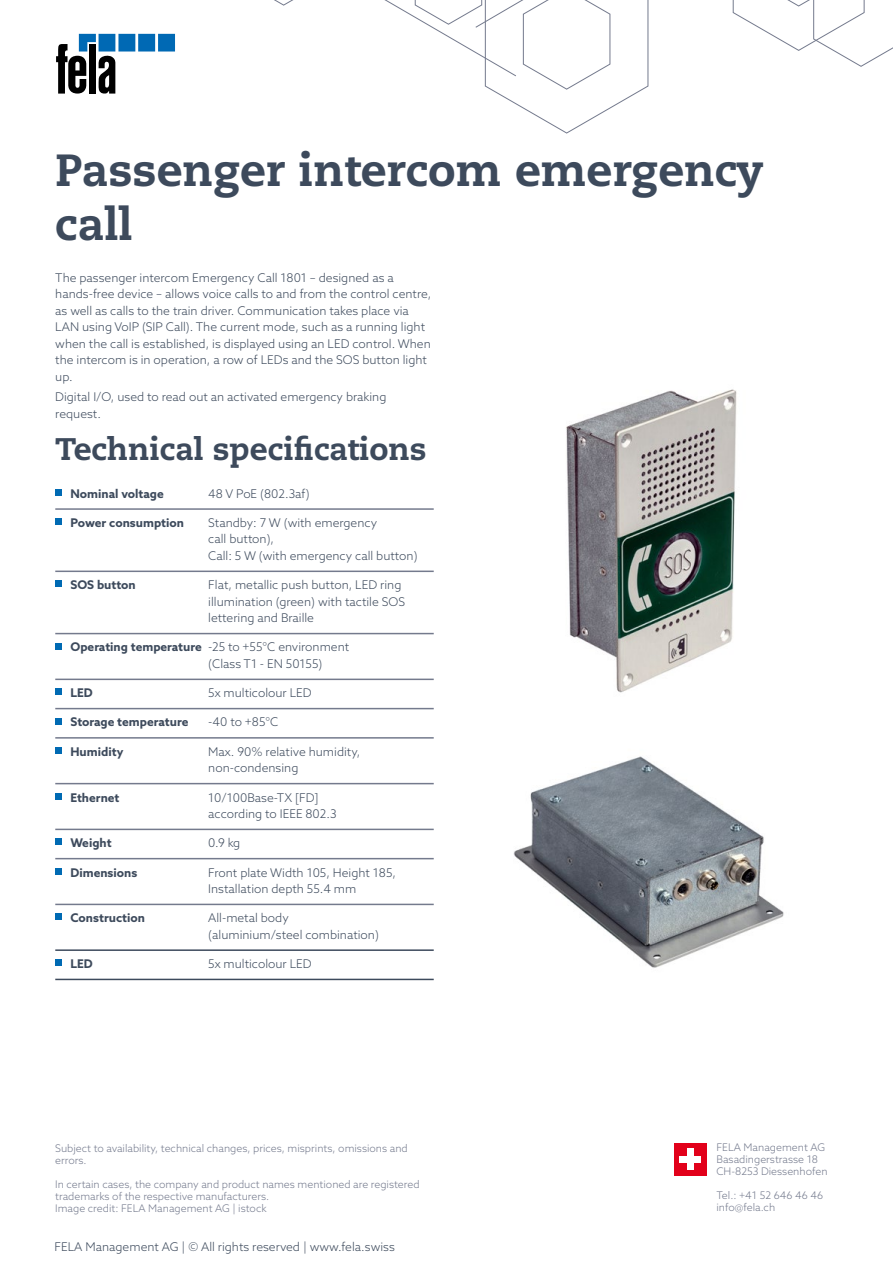
<style>
.page{position:relative;width:893px;height:1263px;background:#fff}
.page>*{position:absolute;margin:0;border:0;box-sizing:border-box;transform-origin:0 0}
.t1{font:800 45px/54px "Caecilia LT Pro 85";color:#3d4a5c}
.t2{font:800 31.2px "Caecilia LT Pro 85";color:#3d4a5c}
.t3{font:300 12px/16.5px "Azo Sans";color:#3d4a5c}
.t4{font:700 12px "Azo Sans";color:#3d4a5c}
.t5{font:300 10.5px/12px "Azo Sans";color:#747a8d}
.s1{font-weight:700}
</style>
<div class="page">
<svg style="left:274px;top:0;width:619px;height:133px"></svg>
<div style="left:674px;top:1143px;width:33px;height:32px;background:#e2001a"></div>
<div style="left:687px;top:1148px;width:7px;height:22px;background:#fff"></div>
<div style="left:680px;top:1156px;width:21px;height:6px;background:#fff"></div>
<hr style="left:55px;top:508px;width:379px;height:2px;background:#747a8d">
<hr style="left:55px;top:570px;width:379px;height:2px;background:#747a8d">
<hr style="left:55px;top:633px;width:379px;height:1px;background:#747a8d">
<hr style="left:55px;top:679px;width:379px;height:1px;background:#747a8d">
<hr style="left:55px;top:708px;width:379px;height:1px;background:#747a8d">
<hr style="left:55px;top:737px;width:379px;height:2px;background:#747a8d">
<hr style="left:55px;top:783px;width:379px;height:1px;background:#747a8d">
<hr style="left:55px;top:829px;width:379px;height:1px;background:#747a8d">
<hr style="left:55px;top:858px;width:379px;height:1px;background:#747a8d">
<hr style="left:55px;top:904px;width:379px;height:1px;background:#747a8d">
<hr style="left:55px;top:949px;width:379px;height:2px;background:#3d4a5c">
<hr style="left:55px;top:979px;width:379px;height:1px;background:#3d4a5c">
<div style="left:55px;top:489px;width:7px;height:6px;background:#006ab3"></div>
<div style="left:55px;top:518px;width:7px;height:7px;background:#006ab3"></div>
<div style="left:55px;top:581px;width:7px;height:6px;background:#006ab3"></div>
<div style="left:55px;top:643px;width:7px;height:6px;background:#006ab3"></div>
<div style="left:55px;top:689px;width:7px;height:6px;background:#006ab3"></div>
<div style="left:55px;top:718px;width:7px;height:6px;background:#006ab3"></div>
<div style="left:55px;top:747px;width:7px;height:7px;background:#006ab3"></div>
<div style="left:55px;top:793px;width:7px;height:6px;background:#006ab3"></div>
<div style="left:55px;top:839px;width:7px;height:6px;background:#006ab3"></div>
<div style="left:55px;top:868px;width:7px;height:6px;background:#006ab3"></div>
<div style="left:55px;top:914px;width:7px;height:6px;background:#006ab3"></div>
<div style="left:55px;top:959px;width:7px;height:7px;background:#006ab3"></div>
<img style="left:566px;top:389px;width:171px;height:304px">
<img style="left:513px;top:756px;width:271px;height:212px">
<div style="left:118px;top:34px;width:17px;height:18px;background:#0069b4"></div>
<div style="left:138px;top:34px;width:17px;height:18px;background:#0069b4"></div>
<div style="left:158px;top:34px;width:17px;height:18px;background:#0069b4"></div>
<svg style="left:56px;top:34px;width:59px;height:60px"></svg>
<div style="left:99px;top:34px;width:16px;height:18px;background:#0069b4"></div>
<h1 class="t1" style="left:55px;top:142px;width:710px">Passenger intercom emergency call</h1>
<p class="t3" style="left:55px;top:269px;width:378px">The passenger intercom Emergency Call 1801 – designed as a hands-free device – allows voice calls to and from the control centre, as well as calls to the train driver. Communication takes place via LAN using VoIP (SIP Call). The current mode, such as a running light when the call is established, is displayed using an LED control. When the intercom is in operation, a row of LEDs and the SOS button light up.</p>
<p class="t3" style="left:55px;top:389px;width:333px">Digital I/O, used to read out an activated emergency braking request.</p>
<h2 class="t2" style="left:55px;top:427px;width:373px">Technical specifications</h2>
<p class="t4" style="left:70px;top:485px;width:95px">Nominal voltage</p>
<p class="t3" style="left:208px;top:485px;width:103px">48 V PoE (802.3af)</p>
<p class="t4" style="left:70px;top:515px;width:115px">Power consumption</p>
<p class="t3" style="left:208px;top:514px;width:211px">Standby: 7 W (with emergency<br>call button),<br>Call: 5 W (with emergency call button)</p>
<p class="t4" style="left:70px;top:577px;width:67px">SOS button</p>
<p class="t3" style="left:208px;top:576px;width:198px">Flat, metallic push button, LED ring illumination (green) with tactile SOS lettering and Braille</p>
<p class="t3" style="left:208px;top:639px;width:142px;text-indent:-138px"><span class="s1">Operating temperature</span> -25 to +55°C environment (Class T1 - EN 50155)</p>
<p class="t4" style="left:70px;top:685px;width:24px">LED</p>
<p class="t3" style="left:208px;top:684px;width:105px">5x multicolour LED</p>
<p class="t4" style="left:70px;top:714px;width:119px">Storage temperature</p>
<p class="t3" style="left:208px;top:714px;width:72px">-40 to +85°C</p>
<p class="t4" style="left:70px;top:743px;width:54px">Humidity</p>
<p class="t3" style="left:208px;top:743px;width:153px">Max. 90% relative humidity, non-condensing</p>
<p class="t4" style="left:70px;top:789px;width:50px">Ethernet</p>
<p class="t3" style="left:208px;top:789px;width:130px">10/100Base-TX [FD] according to IEEE 802.3</p>
<p class="t4" style="left:70px;top:835px;width:43px">Weight</p>
<p class="t3" style="left:208px;top:834px;width:34px">0.9 kg</p>
<p class="t4" style="left:70px;top:864px;width:68px">Dimensions</p>
<p class="t3" style="left:208px;top:864px;width:189px">Front plate Width 105, Height 185,<br>Installation depth 55.4 mm</p>
<p class="t4" style="left:70px;top:910px;width:76px">Construction</p>
<p class="t3" style="left:208px;top:910px;width:172px">All-metal body (aluminium/steel combination)</p>
<p class="t4" style="left:70px;top:956px;width:24px">LED</p>
<p class="t3" style="left:208px;top:955px;width:105px">5x multicolour LED</p>
<p class="t5" style="left:55px;top:1142px;width:354px">Subject to availability, technical changes, prices, misprints, omissions and errors.</p>
<p class="t5" style="left:55px;top:1178px;width:366px">In certain cases, the company and product names mentioned are registered trademarks of the respective manufacturers.<br>Image credit: FELA Management AG | istock</p>
<p class="t3" style="left:54px;top:1238px;width:342px">FELA Management AG | © All rights reserved | www.fela.swiss</p>
<p class="t5" style="left:716px;top:1141px;width:113px">FELA Management AG<br>Basadingerstrasse 18<br>CH-8253 Diessenhofen</p>
<p class="t5" style="left:716px;top:1189px;width:108px">Tel.: +41 52 646 46 46 info@fela.ch</p>
</div>
